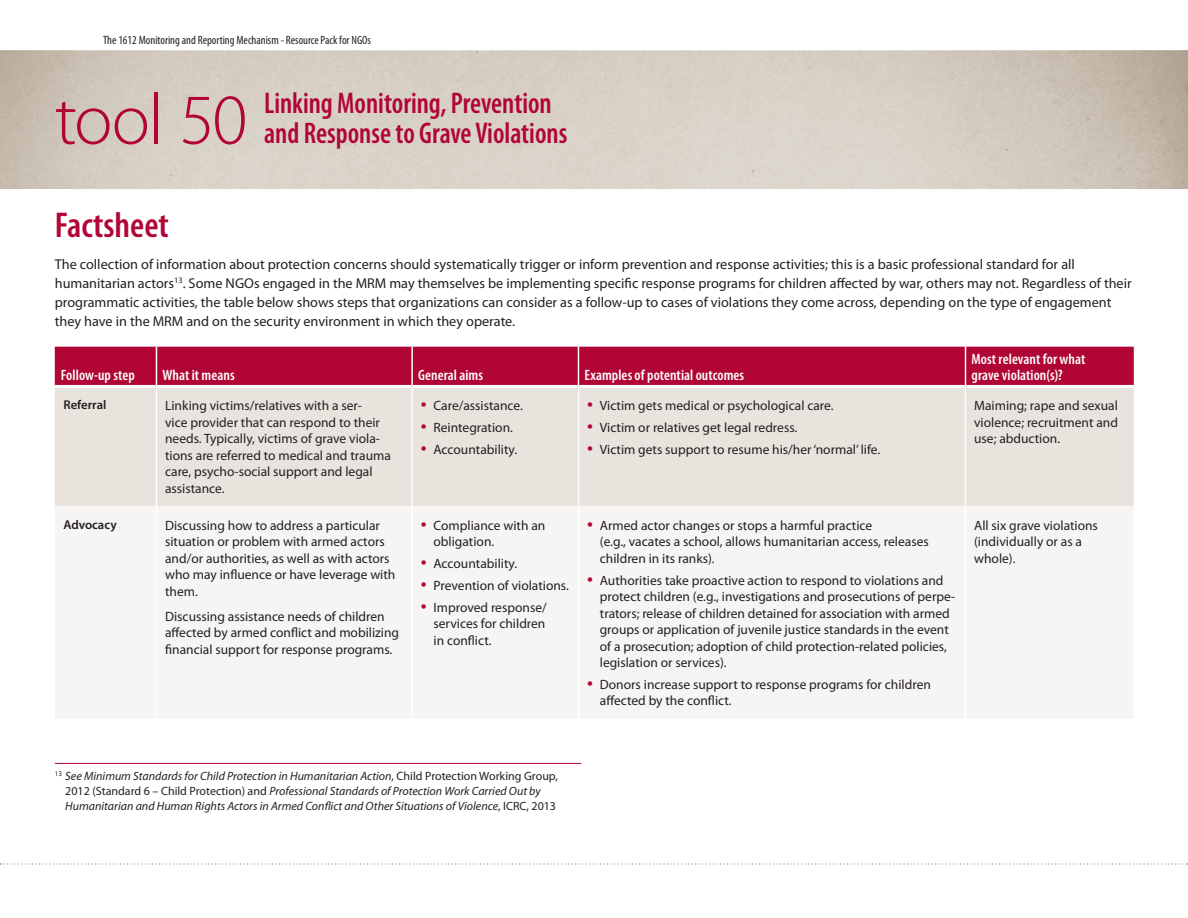
<style>
.page{position:relative;width:1188px;height:918px;background:#fff}
.page>*{position:absolute;margin:0;border:0;box-sizing:border-box;transform-origin:0 0}
.tool{font:300 72px "Myriad Pro";letter-spacing:-.025em;color:#b10535}
.Title-_Factsheet{font:600 condensed 36px "Myriad Pro";color:#b10535}
.Tool_title{font:600 condensed 30px "Myriad Pro";color:#b10535;scale:.93 1}
.Title_title_-_White{font:600 condensed 15px/16.5px "Myriad Pro";letter-spacing:.005em;color:#fff}
.Body{font:14.25px/18.8px "Myriad Pro";color:#231f20}
.Table_Body{font:13.5px/16.5px "Myriad Pro";color:#231f20}
.Table_Body-2{font:600 12.75px "Myriad Pro";color:#231f20}
.footnote{font:italic 12px/15px "Myriad Pro";color:#231f20}
.t1{font:condensed 12px "Myriad Pro";color:#231f20}
.s1{font-size:21px;color:#b10535}
.s2{font-style:normal}
</style>
<div class="page">
<div style="left:55px;top:347px;width:1079px;height:38px;background:#b10535"></div>
<div style="left:55px;top:388px;width:1079px;height:118px;background:#e8e3dd"></div>
<div style="left:55px;top:506px;width:1078px;height:213px;background:#f6f5f3"></div>
<hr style="left:156px;top:347px;width:1px;height:39px;background:#fff">
<hr style="left:411px;top:347px;width:2px;height:39px;background:#fff">
<hr style="left:578px;top:347px;width:1px;height:39px;background:#fff">
<hr style="left:965px;top:347px;width:1px;height:39px;background:#fff">
<hr style="left:156px;top:386px;width:1px;height:120px;background:#fff">
<hr style="left:411px;top:386px;width:2px;height:120px;background:#fff">
<hr style="left:578px;top:386px;width:1px;height:120px;background:#fff">
<hr style="left:965px;top:386px;width:1px;height:120px;background:#fff">
<hr style="left:156px;top:506px;width:1px;height:213px;background:#fff">
<hr style="left:411px;top:506px;width:2px;height:213px;background:#fff">
<hr style="left:578px;top:506px;width:1px;height:213px;background:#fff">
<hr style="left:965px;top:506px;width:1px;height:213px;background:#fff">
<hr style="left:55px;top:763px;width:526px;height:1px;background:#b10535">
<svg style="left:1px;top:863px;width:1187px;height:2px"></svg>
<p class="t1" style="left:103px;top:34px;width:269px">The 1612 Monitoring and Reporting Mechanism - Resource Pack for NGOs</p>
<p class="tool" style="left:55px;top:80px;width:194px">tool 50</p>
<p class="Tool_title" style="left:264px;top:87px;width:311px">Linking Monitoring, Prevention</p>
<p class="Tool_title" style="left:264px;top:117px;width:327px">and Response to Grave Violations</p>
<p class="Title-_Factsheet" style="left:55px;top:206px;width:116px">Factsheet</p>
<p class="Body" style="left:55px;top:255px;width:1078px">The collection of information about protection concerns should systematically trigger or inform prevention and response activities; this is a basic professional standard for all humanitarian actors<sup>13</sup>. Some NGOs engaged in the MRM may themselves be implementing specific response programs for children affected by war, others may not. Regardless of their programmatic activities, the table below shows steps that organizations can consider as a follow-up to cases of violations they come across, depending on the type of engagement they have in the MRM and on the security environment in which they operate.</p>
<p class="Title_title_-_White" style="left:61px;top:367px;width:76px">Follow-up step</p>
<p class="Title_title_-_White" style="left:162px;top:367px;width:74px">What it means</p>
<p class="Title_title_-_White" style="left:418px;top:367px;width:66px">General aims</p>
<p class="Title_title_-_White" style="left:584px;top:367px;width:161px">Examples of potential outcomes</p>
<p class="Table_Body-2" style="left:63px;top:398px;width:45px">Referral</p>
<p class="Table_Body" style="left:165px;top:397px;width:227px">Linking victims/relatives with a ser-<br>vice provider that can respond to their needs. Typically, victims of grave viola&shy;tions are referred to medical and trauma care, psycho-social support and legal assistance.</p>
<p class="Table_Body" style="left:421px;top:397px;width:104px"><span class="s1">•</span> Care/assistance.</p>
<p class="Table_Body" style="left:421px;top:419px;width:94px"><span class="s1">•</span> Reintegration.</p>
<p class="Table_Body" style="left:421px;top:441px;width:98px"><span class="s1">•</span> Accountability.</p>
<p class="Table_Body-2" style="left:63px;top:518px;width:55px">Advocacy</p>
<p class="Table_Body" style="left:165px;top:517px;width:232px">Discussing how to address a particular situation or problem with armed actors and/or authorities, as well as with actors who may influence or have leverage with them.</p>
<p class="Table_Body" style="left:165px;top:608px;width:236px">Discussing assistance needs of children affected by armed conflict and mobilizing financial support for response programs.</p>
<p class="Table_Body" style="left:434px;top:517px;width:113px;text-indent:-13px"><span class="s1">•</span> Compliance with an obligation.</p>
<p class="Table_Body" style="left:421px;top:555px;width:98px"><span class="s1">•</span> Accountability.</p>
<p class="Table_Body" style="left:421px;top:577px;width:150px"><span class="s1">•</span> Prevention of violations.</p>
<p class="Table_Body" style="left:434px;top:599px;width:115px;text-align:justify;text-indent:-13px"><span class="s1">•</span> Improved response/ services for children in conflict.</p>
<p class="Table_Body" style="left:587px;top:397px;width:248px"><span class="s1">•</span> Victim gets medical or psychological care.</p>
<p class="Table_Body" style="left:587px;top:419px;width:212px"><span class="s1">•</span> Victim or relatives get legal redress.</p>
<p class="Table_Body" style="left:587px;top:441px;width:295px"><span class="s1">•</span> Victim gets support to resume his/her ‘normal’ life.</p>
<p class="Table_Body" style="left:600px;top:517px;width:331px;text-indent:-13px"><span class="s1">•</span> Armed actor changes or stops a harmful practice<br>(e.g., vacates a school, allows humanitarian access, releases children in its ranks).</p>
<p class="Table_Body" style="left:600px;top:572px;width:357px;text-indent:-13px"><span class="s1">•</span> Authorities take proactive action to respond to violations and protect children (e.g., investigations and prosecutions of perpe&shy;trators; release of children detained for association with armed groups or application of juvenile justice standards in the event of a prosecution; adoption of child protection-related policies, legislation or services).</p>
<p class="Table_Body" style="left:600px;top:676px;width:333px;text-indent:-13px"><span class="s1">•</span> Donors increase support to response programs for children affected by the conflict.</p>
<p class="Title_title_-_White" style="left:972px;top:351px;width:115px">Most relevant for what grave violation(s)?</p>
<p class="Table_Body" style="left:974px;top:397px;width:145px;text-align:justify">Maiming; rape and sexual violence; recruitment and use; abduction.</p>
<p class="Table_Body" style="left:974px;top:517px;width:125px">All six grave violations (individually or as a whole).</p>
<p class="footnote" style="left:65px;top:769px;width:494px;text-indent:-10px"><sup>13</sup> See Minimum Standards for Child Protection in Humanitarian Action<span class="s2">, Child Protection Working Group,<br>2012 (Standard 6 – Child Protection) and</span> Professional Standards of Protection Work Carried Out by<br>Humanitarian and Human Rights Actors in Armed Conflict and Other Situations of Violence<span class="s2">, ICRC, 2013</span></p>
</div>
